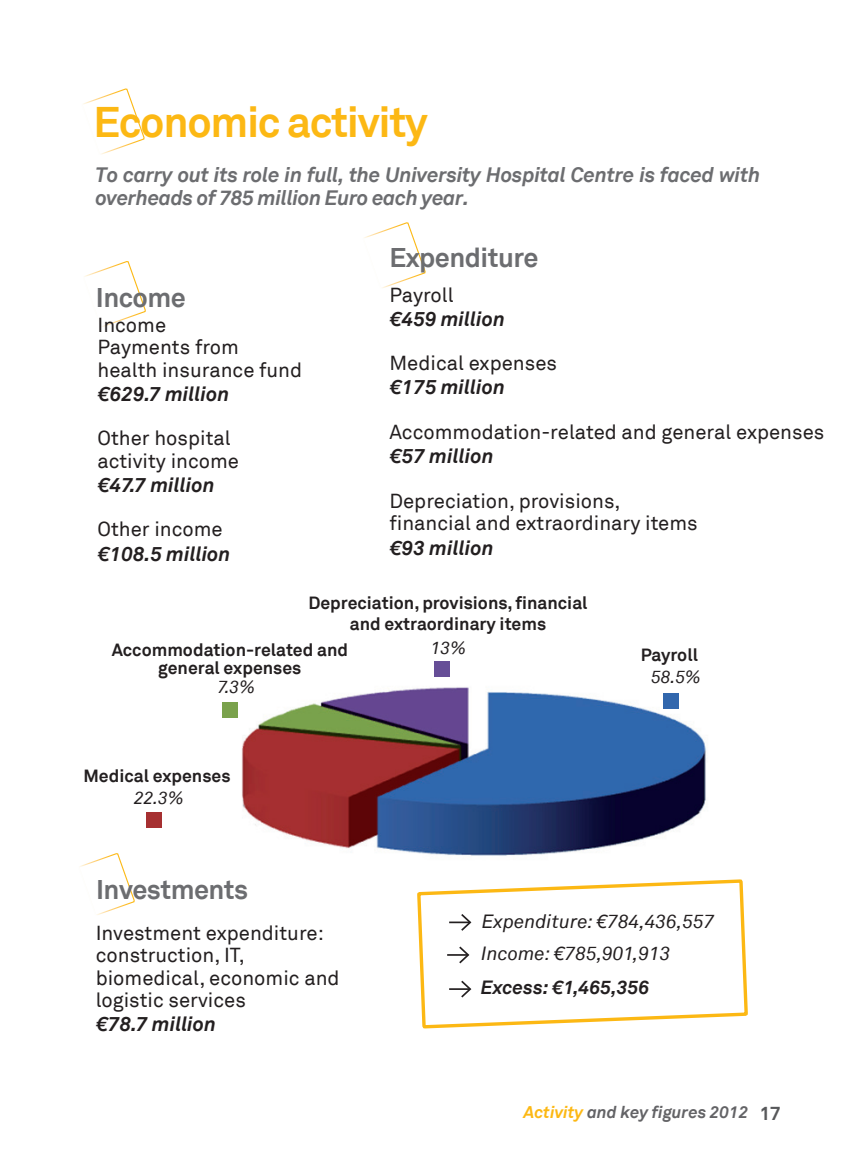
<style>
.page{position:relative;width:868px;height:1155px;background:#fff}
.page>*{position:absolute;margin:0;border:0;box-sizing:border-box;transform-origin:0 0}
.t1{font:700 42.75px "Akkurat";letter-spacing:-.03em;color:#fcb814}
.t2{font:700 27px "Akkurat";letter-spacing:-.02em;color:#6c6d70}
.t3{font:italic 700 20.7px/22.5px "Akkurat";letter-spacing:-.015em;color:#6c6d70}
.t4{font:20.25px/22.5px "Akkurat";color:#231f20}
.t5{font:italic 700 20.25px "Akkurat";color:#231f20}
.t6{font:italic 19.12px/31.9px "Akkurat";color:#231f20}
.t7{font:italic 700 19.12px "Akkurat";color:#231f20}
.t8{font:700 17.55px/21.2px "Akkurat";color:#231f20;text-align:center}
.t9{font:italic 17.55px "Akkurat";color:#231f20}
.t10{font:italic 700 16.88px "Akkurat";color:#636366}
.s1{color:#fcb814}
.s2{font-style:normal;font-size:19.12px;color:#57585a}
</style>
<div class="page">
<svg style="left:83px;top:88px;width:62px;height:67px"></svg>
<svg style="left:84px;top:261px;width:62px;height:66px"></svg>
<svg style="left:80px;top:853px;width:55px;height:62px"></svg>
<svg style="left:364px;top:222px;width:61px;height:66px"></svg>
<img style="left:229px;top:672px;width:450px;height:181px">
<svg style="left:415px;top:721px;width:333px;height:308px"></svg>
<div style="left:663px;top:693px;width:15px;height:15px;background:#3267ad"></div>
<div style="left:434px;top:661px;width:15px;height:15px;background:#664e97"></div>
<div style="left:223px;top:702px;width:15px;height:15px;background:#7aa24c"></div>
<div style="left:147px;top:812px;width:15px;height:16px;background:#a63031"></div>
<h1 class="t1" style="left:93px;top:95px;width:336px">Economic activity</h1>
<p class="t3" style="left:95px;top:164px;width:666px">To carry out its role in full, the University Hospital Centre is faced with overheads of 785 million Euro each year.</p>
<h2 class="t2" style="left:96px;top:280px;width:91px">Income</h2>
<p class="t4" style="left:97px;top:314px;width:206px">Income<br>Payments from health insurance fund</p>
<p class="t5" style="left:97px;top:381px;width:133px">€629.7 million</p>
<p class="t4" style="left:97px;top:427px;width:143px">Other hospital activity income</p>
<p class="t5" style="left:97px;top:472px;width:119px">€47.7 million</p>
<p class="t4" style="left:97px;top:518px;width:127px">Other income</p>
<p class="t5" style="left:97px;top:540px;width:135px">€108.5 million</p>
<h2 class="t2" style="left:389px;top:240px;width:151px">Expenditure</h2>
<p class="t4" style="left:389px;top:284px;width:66px">Payroll</p>
<p class="t5" style="left:389px;top:306px;width:117px">€459 million</p>
<p class="t4" style="left:389px;top:352px;width:169px">Medical expenses</p>
<p class="t5" style="left:389px;top:374px;width:117px">€175 million</p>
<p class="t4" style="left:389px;top:421px;width:436px">Accommodation-related and general expenses</p>
<p class="t5" style="left:389px;top:443px;width:106px">€57 million</p>
<p class="t4" style="left:389px;top:490px;width:310px">Depreciation, provisions, financial and extraordinary items</p>
<p class="t5" style="left:389px;top:535px;width:106px">€93 million</p>
<p class="t8" style="left:308px;top:592px;width:281px">Depreciation, provisions, financial and extraordinary items</p>
<p class="t8" style="left:112px;top:641px;width:238px;line-height:17.6px">Accommodation-related and general expenses</p>
<p class="t9" style="left:430px;top:637px;width:37px">13%</p>
<p class="t9" style="left:218px;top:677px;width:39px">7.3%</p>
<p class="t8" style="left:83px;top:765px;width:149px">Medical expenses</p>
<p class="t9" style="left:134px;top:787px;width:52px">22.3%</p>
<h2 class="t2" style="left:96px;top:872px;width:154px">Investments</h2>
<p class="t8" style="left:640px;top:644px;width:59px">Payroll</p>
<p class="t9" style="left:651px;top:666px;width:52px">58.5%</p>
<p class="t4" style="left:96px;top:921px;width:245px">Investment expenditure: construction, IT, biomedical, economic and logistic services</p>
<p class="t5" style="left:96px;top:1011px;width:122px">€78.7 million</p>
<p class="t6" style="left:481px;top:906px;width:235px">Expenditure: €784,436,557<br>Income: €785,901,913</p>
<p class="t7" style="left:481px;top:975px;width:170px">Excess: €1,465,356</p>
<p class="t10" style="left:523px;top:1101px;width:258px"><span class="s1">Activity</span> and key figures 2012 <span class="s2">17</span></p>
</div>
